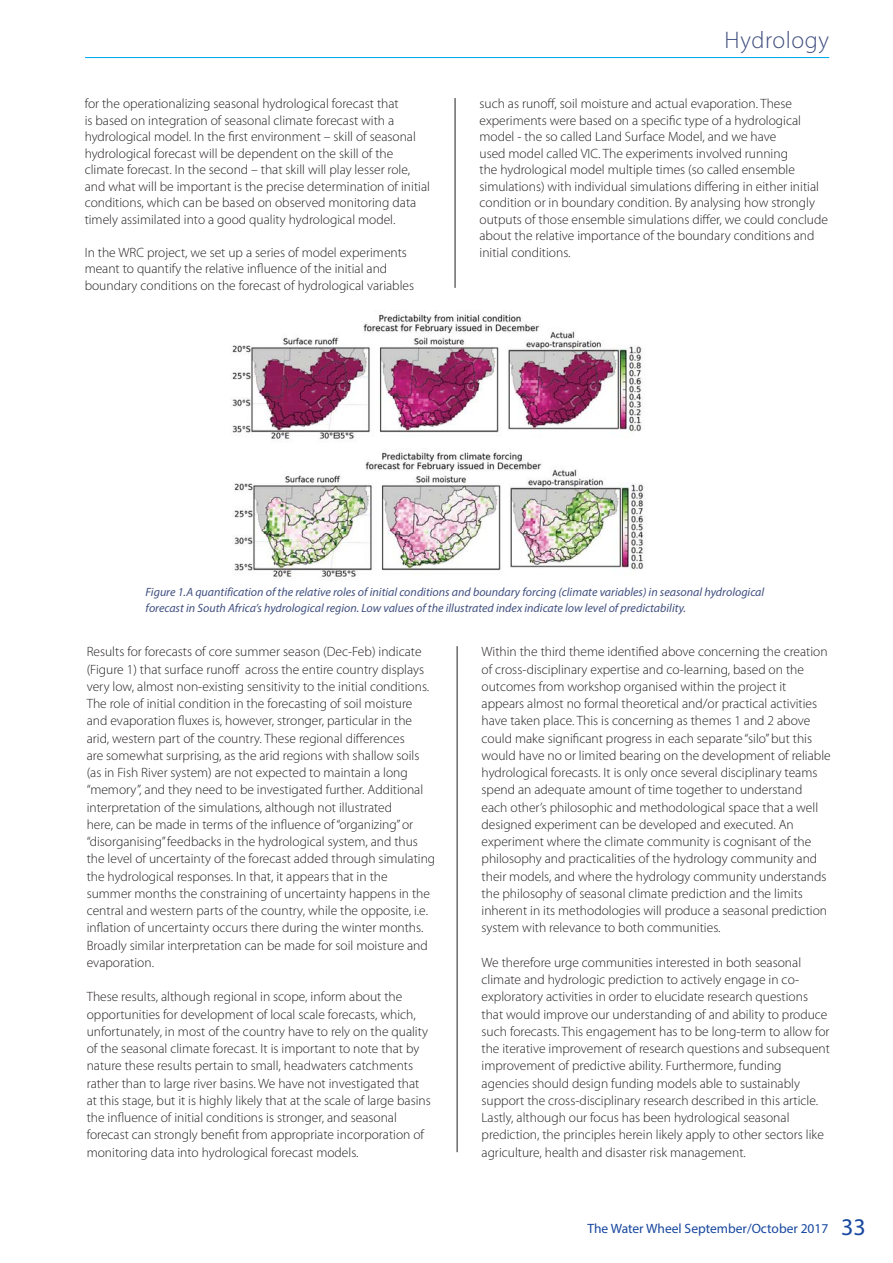
<style>
.page{position:relative;width:893px;height:1263px;background:#fff}
.page>*{position:absolute;margin:0;border:0;box-sizing:border-box;transform-origin:0 0}
.t1{font:300 24px "Myriad Pro";letter-spacing:.025em;color:#415080}
.t2{font:300 13.5px/17.2px "Myriad Pro";color:#231f20}
.t3{font:13.5px "Myriad Pro";color:#17479e}
.t4{font:italic 12px/16.5px "Myriad Pro";color:#415080}
.s1{font-size:24px}
</style>
<div class="page">
<hr style="left:85px;top:57px;width:744px;height:1px;background:#00aeef">
<hr style="left:455px;top:98px;width:1px;height:190px;background:#231f20">
<img style="left:231px;top:313px;width:412px;height:128px">
<img style="left:233px;top:451px;width:412px;height:128px">
<hr style="left:457px;top:646px;width:1px;height:506px;background:#231f20">
<p class="t2" style="left:85px;top:97px;width:347px;line-height:16.5px">for the operationalizing seasonal hydrological forecast that<br>is based on integration of seasonal climate forecast with a hydrological model. In the first environment – skill of seasonal hydrological forecast will be dependent on the skill of the climate forecast. In the second – that skill will play lesser role, and what will be important is the precise determination of initial conditions, which can be based on observed monitoring data timely assimilated into a good quality hydrological model.</p>
<p class="t2" style="left:85px;top:245px;width:331px;line-height:16.5px">In the WRC project, we set up a series of model experiments meant to quantify the relative influence of the initial and boundary conditions on the forecast of hydrological variables</p>
<h1 class="t1" style="left:724px;top:31px;width:106px">Hydrology</h1>
<p class="t2" style="left:479px;top:97px;width:350px;line-height:16.6px">such as runoff, soil moisture and actual evaporation. These experiments were based on a specific type of a hydrological model - the so called Land Surface Model, and we have<br>used model called VIC. The experiments involved running<br>the hydrological model multiple times (so called ensemble simulations) with individual simulations differing in either initial condition or in boundary condition. By analysing how strongly outputs of those ensemble simulations differ, we could conclude about the relative importance of the boundary conditions and initial conditions.</p>
<p class="t4" style="left:146px;top:585px;width:620px">Figure 1.A quantification of the relative roles of initial conditions and boundary forcing (climate variables) in seasonal hydrological forecast in South Africa’s hydrological region. Low values of the illustrated index indicate low level of predictability.</p>
<p class="t2" style="left:87px;top:644px;width:350px">Results for forecasts of core summer season (Dec-Feb) indicate (Figure 1) that surface runoff across the entire country displays very low, almost non-existing sensitivity to the initial conditions.<br>The role of initial condition in the forecasting of soil moisture and evaporation fluxes is, however, stronger, particular in the arid, western part of the country. These regional differences<br>are somewhat surprising, as the arid regions with shallow soils (as in Fish River system) are not expected to maintain a long “memory”, and they need to be investigated further. Additional interpretation of the simulations, although not illustrated<br>here, can be made in terms of the influence of “organizing” or “disorganising” feedbacks in the hydrological system, and thus the level of uncertainty of the forecast added through simulating the hydrological responses. In that, it appears that in the summer months the constraining of uncertainty happens in the central and western parts of the country, while the opposite, i.e. inflation of uncertainty occurs there during the winter months.<br>Broadly similar interpretation can be made for soil moisture and evaporation.</p>
<p class="t2" style="left:87px;top:989px;width:346px">These results, although regional in scope, inform about the opportunities for development of local scale forecasts, which, unfortunately, in most of the country have to rely on the quality of the seasonal climate forecast. It is important to note that by nature these results pertain to small, headwaters catchments rather than to large river basins. We have not investigated that at this stage, but it is highly likely that at the scale of large basins the influence of initial conditions is stronger, and seasonal forecast can strongly benefit from appropriate incorporation of monitoring data into hydrological forecast models.</p>
<p class="t2" style="left:482px;top:644px;width:351px">Within the third theme identified above concerning the creation of cross-disciplinary expertise and co-learning, based on the outcomes from workshop organised within the project it appears almost no formal theoretical and/or practical activities have taken place. This is concerning as themes 1 and 2 above could make significant progress in each separate “silo” but this would have no or limited bearing on the development of reliable hydrological forecasts. It is only once several disciplinary teams spend an adequate amount of time together to understand each other’s philosophic and methodological space that a well designed experiment can be developed and executed. An experiment where the climate community is cognisant of the philosophy and practicalities of the hydrology community and their models, and where the hydrology community understands the philosophy of seasonal climate prediction and the limits inherent in its methodologies will produce a seasonal prediction system with relevance to both communities.</p>
<p class="t2" style="left:482px;top:955px;width:350px">We therefore urge communities interested in both seasonal climate and hydrologic prediction to actively engage in co&shy;exploratory activities in order to elucidate research questions that would improve our understanding of and ability to produce such forecasts. This engagement has to be long-term to allow for the iterative improvement of research questions and subsequent improvement of predictive ability. Furthermore, funding agencies should design funding models able to sustainably support the cross-disciplinary research described in this article.<br>Lastly, although our focus has been hydrological seasonal prediction, the principles herein likely apply to other sectors like agriculture, health and disaster risk management.</p>
<p class="t3" style="left:587px;top:1223px;width:280px">The Water Wheel September/October 2017 <span class="s1">33</span></p>
</div>
